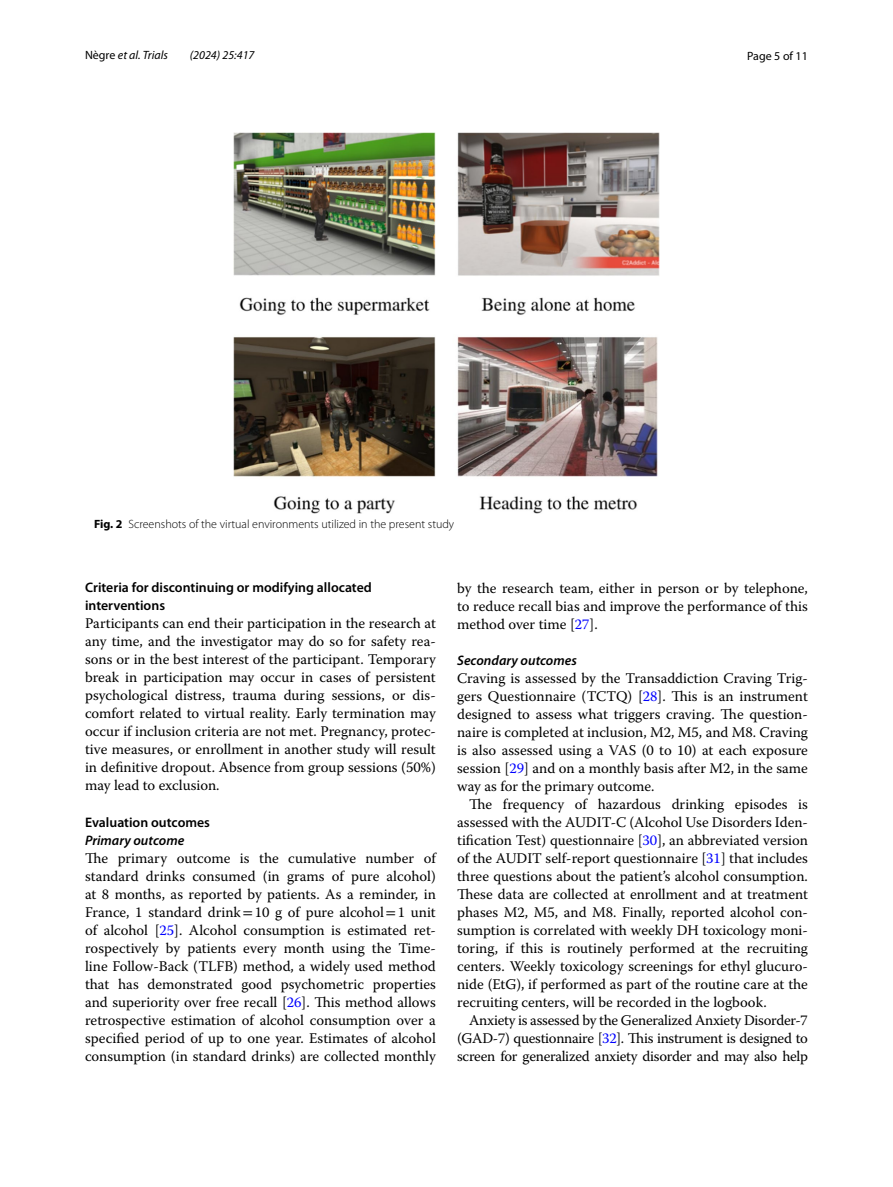
<style>
.page{position:relative;width:893px;height:1187px;background:#fff}
.page>*{position:absolute;margin:0;border:0;box-sizing:border-box;transform-origin:0 0}
.t1{font:14.7px/18px "Warnock Pro";color:#000;text-align:justify}
.t2{font:600 13.8px/18px "Myriad Pro";color:#000}
.t3{font:italic 600 13.8px "Myriad Pro";color:#000}
.t4{font:300 12px "Myriad Pro";color:#000}
.t5{font:italic 12px "Myriad Pro";color:#000}
.t6{font:12px "Myriad Pro";color:#000}
.s1{font-style:normal}
.s2{font-weight:700}
.s3{font-family:"STIX"}
.s4{color:#00f}
</style>
<div class="page">
<img style="left:234px;top:133px;width:425px;height:380px">
<p class="t5" style="left:85px;top:48px;width:84px"><span class="s1">Nègre</span> et al. Trials</p>
<p class="t5" style="left:190px;top:48px;width:66px">(2024) 25:417</p>
<p class="t6" style="left:747px;top:48px;width:62px">Page 5 of 11</p>
<p class="t4" style="left:94px;top:518px;width:362px"><span class="s2">Fig. 2</span> Screenshots of the virtual environments utilized in the present study</p>
<p class="t2" style="left:85px;top:578px;width:288px">Criteria for discontinuing or modifying allocated interventions</p>
<p class="t1" style="left:85px;top:614px;width:352px">Participants can end their participation in the research at any time, and the investigator may do so for safety rea&shy;sons or in the best interest of the participant. Temporary break in participation may occur in cases of persistent psychological distress, trauma during sessions, or dis&shy;comfort related to virtual reality. Early termination may occur if inclusion criteria are not met. Pregnancy, protec&shy;tive measures, or enrollment in another study will result in definitive dropout. Absence from group sessions (50%) may lead to exclusion.</p>
<p class="t2" style="left:85px;top:812px;width:126px">Evaluation outcomes</p>
<p class="t3" style="left:85px;top:831px;width:101px">Primary outcome</p>
<p class="t1" style="left:85px;top:848px;width:352px">The primary outcome is the cumulative number of standard drinks consumed (in grams of pure alcohol) at 8 months, as reported by patients. As a reminder, in France, 1 standard drink<span class="s3">=</span>10 g of pure alcohol<span class="s3">=</span>1 unit of alcohol [<span class="s4">25</span>]. Alcohol consumption is estimated ret&shy;rospectively by patients every month using the Time&shy;line Follow-Back (TLFB) method, a widely used method that has demonstrated good psychometric properties and superiority over free recall [<span class="s4">26</span>]. This method allows retrospective estimation of alcohol consumption over a specified period of up to one year. Estimates of alcohol consumption (in standard drinks) are collected monthly</p>
<p class="t1" style="left:457px;top:578px;width:352px">by the research team, either in person or by telephone, to reduce recall bias and improve the performance of this method over time [<span class="s4">27</span>].</p>
<p class="t3" style="left:457px;top:651px;width:121px">Secondary outcomes</p>
<p class="t1" style="left:457px;top:668px;width:352px">Craving is assessed by the Transaddiction Craving Trig&shy;gers Questionnaire (TCTQ) [<span class="s4">28</span>]. This is an instrument designed to assess what triggers craving. The question&shy;naire is completed at inclusion, M2, M5, and M8. Craving is also assessed using a VAS (0 to 10) at each exposure session [<span class="s4">29</span>] and on a monthly basis after M2, in the same way as for the primary outcome.</p>
<p class="t1" style="left:457px;top:794px;width:352px;text-indent:12px">The frequency of hazardous drinking episodes is assessed with the AUDIT-C (Alcohol Use Disorders Iden&shy;tification Test) questionnaire [<span class="s4">30</span>], an abbreviated version of the AUDIT self-report questionnaire [<span class="s4">31</span>] that includes three questions about the patient’s alcohol consumption.<br>These data are collected at enrollment and at treatment phases M2, M5, and M8. Finally, reported alcohol con&shy;sumption is correlated with weekly DH toxicology moni&shy;toring, if this is routinely performed at the recruiting centers. Weekly toxicology screenings for ethyl glucuro&shy;nide (EtG), if performed as part of the routine care at the recruiting centers, will be recorded in the logbook.</p>
<p class="t1" style="left:457px;top:1010px;width:352px;text-indent:12px">Anxiety is assessed by the Generalized Anxiety Disorder-7 (GAD-7) questionnaire [<span class="s4">32</span>]. This instrument is designed to screen for generalized anxiety disorder and may also help</p>
</div>
